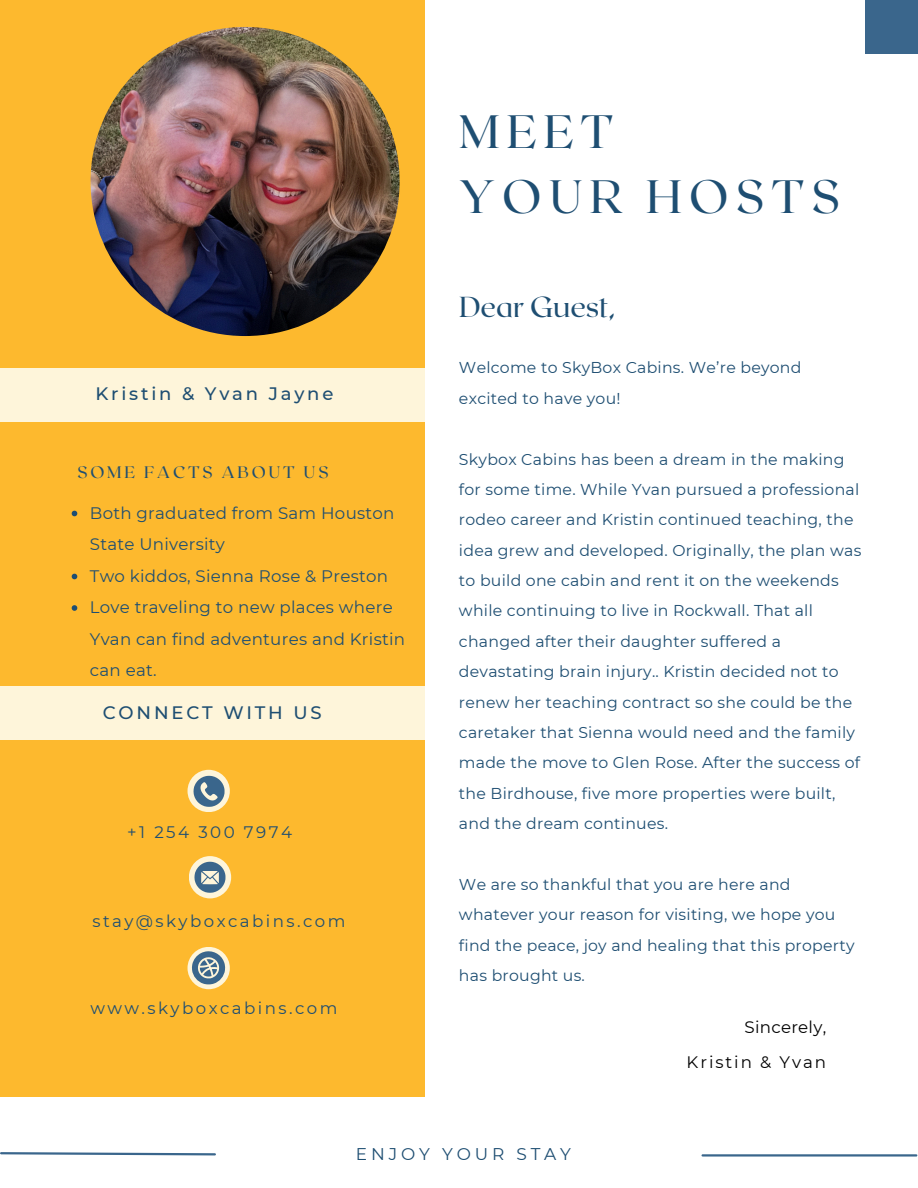
<style>
.page{position:relative;width:918px;height:1188px;background:#fff}
.page>*{position:absolute;margin:0;border:0;box-sizing:border-box;transform-origin:0 0}
.t1{font:46.65px/65.2px "Roxborough CF";letter-spacing:.155em;color:#1e4e72}
.t2{font:28.8px "Roxborough CF";color:#1e4e72}
.t3{font:500 18px "Montserrat";letter-spacing:.155em;color:#1e4e72}
.t4{font:16.95px "Montserrat";letter-spacing:.225em;color:#1e4e72}
.t5{font:16.65px/31.5px "Montserrat";letter-spacing:.015em;color:#1e4e72}
.t6{font:16.65px "Montserrat";letter-spacing:.145em;color:#1e4e72}
.t7{font:16.65px "Roxborough CF";letter-spacing:.165em;color:#1e4e72}
.t8{font:16.65px "Montserrat";letter-spacing:.115em;color:#000}
.t9{font:16.65px "Montserrat";letter-spacing:.015em;color:#000}
.t10{font:15.75px/30.3px "Montserrat";letter-spacing:.015em;color:#1e4e72}
</style>
<div class="page">
<svg style="left:0;top:1152px;width:216px;height:4px"></svg>
<hr style="left:703px;top:1154px;width:213px;height:3px;background:#3a668c">
<div style="left:0;top:0;width:424px;height:1096px;background:#fdb92e"></div>
<div style="left:0;top:368px;width:424px;height:53px;background:#fef5da"></div>
<div style="left:188px;top:770px;width:42px;height:42px;background:#fef5da;border-radius:50%"></div>
<svg style="left:194px;top:776px;width:31px;height:31px"></svg>
<div style="left:189px;top:856px;width:42px;height:42px;background:#fef5da;border-radius:50%"></div>
<svg style="left:194px;top:862px;width:31px;height:31px"></svg>
<div style="left:188px;top:947px;width:42px;height:42px;background:#fef5da;border-radius:50%"></div>
<svg style="left:192px;top:951px;width:33px;height:33px"></svg>
<div style="left:0;top:687px;width:424px;height:53px;background:#fef5da"></div>
<div style="left:866px;top:0;width:52px;height:54px;background:#3a668c"></div>
<img style="left:91px;top:27px;width:309px;height:309px;border-radius:50%">
<svg style="left:72px;top:511px;width:5px;height:5px"></svg>
<svg style="left:72px;top:574px;width:5px;height:5px"></svg>
<svg style="left:72px;top:605px;width:5px;height:6px"></svg>
<p class="t1" style="left:459px;top:97px;width:382px">MEET<br>YOUR HOSTS</p>
<h6 class="t3" style="left:95px;top:383px;width:240px">Kristin &amp; Yvan Jayne</h6>
<h4 class="t7" style="left:78px;top:462px;width:252px">SOME FACTS ABOUT US</h4>
<h6 class="t5" style="left:90px;top:497px;width:306px">Both graduated from Sam Houston<br>State University</h6>
<h6 class="t5" style="left:90px;top:560px;width:300px">Two kiddos, Sienna Rose &amp; Preston</h6>
<h6 class="t5" style="left:90px;top:591px;width:317px">Love traveling to new places where<br>Yvan can find adventures and Kristin</h6>
<h3 class="t5" style="left:90px;top:654px;width:68px">can eat.</h3>
<h6 class="t3" style="left:103px;top:701px;width:220px">CONNECT WITH US</h6>
<p class="t6" style="left:127px;top:822px;width:167px">+1 254 300 7974</p>
<h6 class="t6" style="left:92px;top:911px;width:255px">stay@skyboxcabins.com</h6>
<p class="t6" style="left:90px;top:998px;width:249px">www.skyboxcabins.com</p>
<h6 class="t2" style="left:459px;top:288px;width:157px">Dear Guest,</h6>
<h1 class="t10" style="left:459px;top:353px;width:344px">Welcome to SkyBox Cabins. We’re beyond excited to have you!</h1>
<h2 class="t10" style="left:459px;top:444px;width:404px">Skybox Cabins has been a dream in the making for some time. While Yvan pursued a professional rodeo career and Kristin continued teaching, the idea grew and developed. Originally, the plan was to build one cabin and rent it on the weekends while continuing to live in Rockwall. That all changed after their daughter suffered a devastating brain injury.. Kristin decided not to renew her teaching contract so she could be the caretaker that Sienna would need and the family made the move to Glen Rose. After the success of the Birdhouse, five more properties were built, and the dream continues.</h2>
<p class="t10" style="left:459px;top:869px;width:397px">We are so thankful that you are here and whatever your reason for visiting, we hope you find the peace, joy and healing that this property has brought us.</p>
<p class="t9" style="left:745px;top:1017px;width:83px">Sincerely,</p>
<p class="t8" style="left:687px;top:1052px;width:141px">Kristin &amp; Yvan</p>
<h5 class="t4" style="left:356px;top:1143px;width:217px">ENJOY YOUR STAY</h5>
</div>
